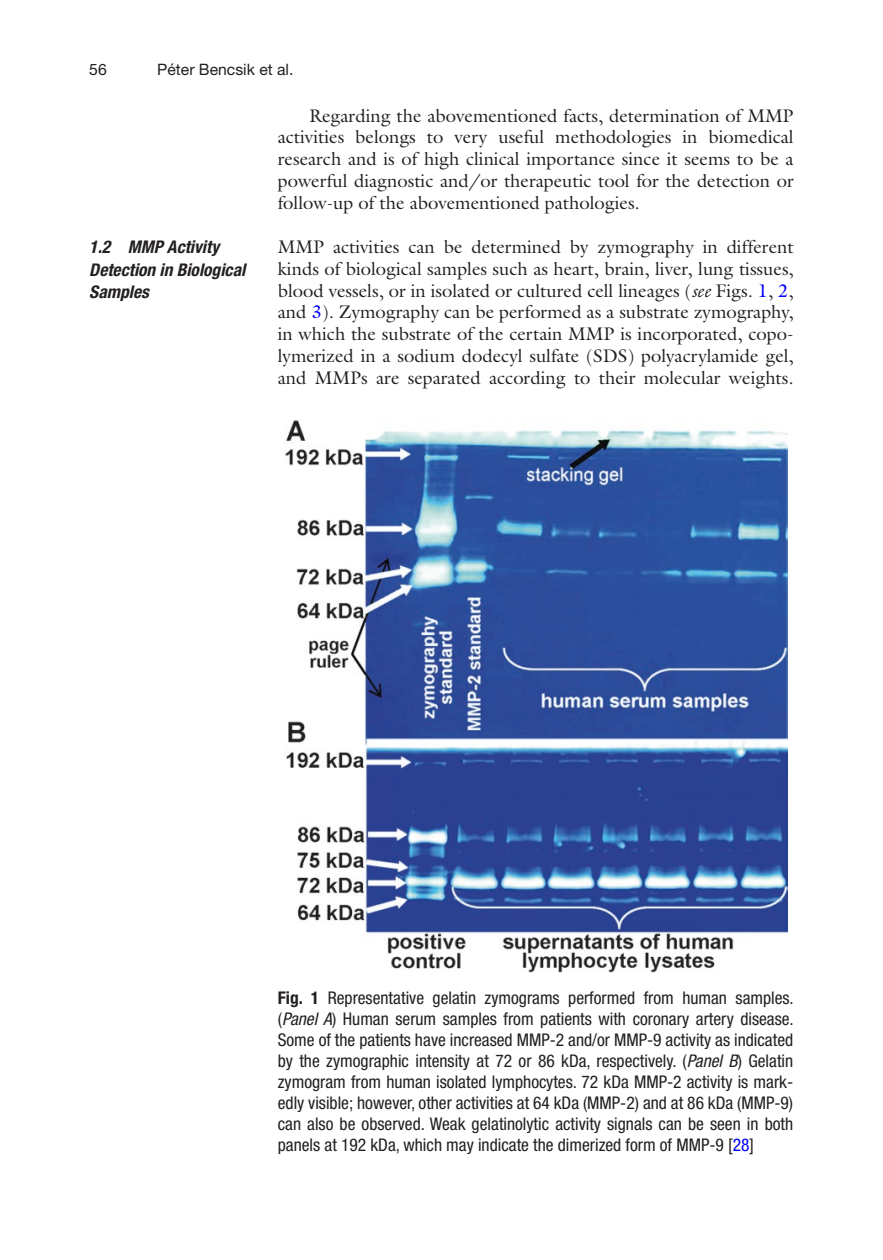
<style>
.page{position:relative;width:883px;height:1260px;background:#fff}
.page>*{position:absolute;margin:0;border:0;box-sizing:border-box;transform-origin:0 0}
.t1{font:18.38px/21.9px "Vhdfvp Galliard";color:#231f20;text-align:justify}
.t2{font:condensed 17.5px/21px "Ddwwxt Helvetica Neue";color:#231f20;text-align:justify}
.t3{font:italic 700 condensed 17.5px/22.8px "Nrbftm Helvetica Neue";color:#231f20}
.t4{font:15.75px "Cqvxdf Helvetica Neue";color:#231f20}
.s1{font-family:"Wvcrsn Galliard";font-style:italic}
.s2{color:#0000fa}
.s3{font-family:"Dwfyfn Helvetica Neue";font-weight:700}
.s4{font-family:"Rjxdsk Helvetica Neue";font-style:italic}
</style>
<div class="page">
<img style="left:285px;top:420px;width:503px;height:553px">
<p class="t4" style="left:89px;top:60px;width:19px">56</p>
<p class="t4" style="left:157px;top:60px;width:138px">Péter Bencsik et al.</p>
<p class="t3" style="left:89px;top:235px;width:158px">1.2 MMP Activity<br>Detection in Biological<br>Samples</p>
<p class="t1" style="left:278px;top:104px;width:517px;text-indent:31px">Regarding the abovementioned facts, determination of MMP activities belongs to very useful methodologies in biomedical research and is of high clinical importance since it seems to be a powerful diagnostic and/or therapeutic tool for the detection or follow-up of the abovementioned pathologies.</p>
<p class="t1" style="left:278px;top:235px;width:517px">MMP activities can be determined by zymography in different kinds of biological samples such as heart, brain, liver, lung tissues, blood vessels, or in isolated or cultured cell lineages (<span class="s1">see</span> Figs. <span class="s2">1</span>, <span class="s2">2</span>, and <span class="s2">3</span>). Zymography can be performed as a substrate zymography, in which the substrate of the certain MMP is incorporated, copo&shy;lymerized in a sodium dodecyl sulfate (SDS) polyacrylamide gel, and MMPs are separated according to their molecular weights.</p>
<p class="t2" style="left:278px;top:987px;width:518px"><span class="s3">Fig. 1</span> Representative gelatin zymograms performed from human samples. (<span class="s4">Panel A</span>) Human serum samples from patients with coronary artery disease.<br>Some of the patients have increased MMP-2 and/or MMP-9 activity as indicated by the zymographic intensity at 72 or 86 kDa, respectively. (<span class="s4">Panel B</span>) Gelatin zymogram from human isolated lymphocytes. 72 kDa MMP-2 activity is mark&shy;edly visible; however, other activities at 64 kDa (MMP-2) and at 86 kDa (MMP-9) can also be observed. Weak gelatinolytic activity signals can be seen in both panels at 192 kDa, which may indicate the dimerized form of MMP-9 [<span class="s2">28</span>]</p>
</div>
